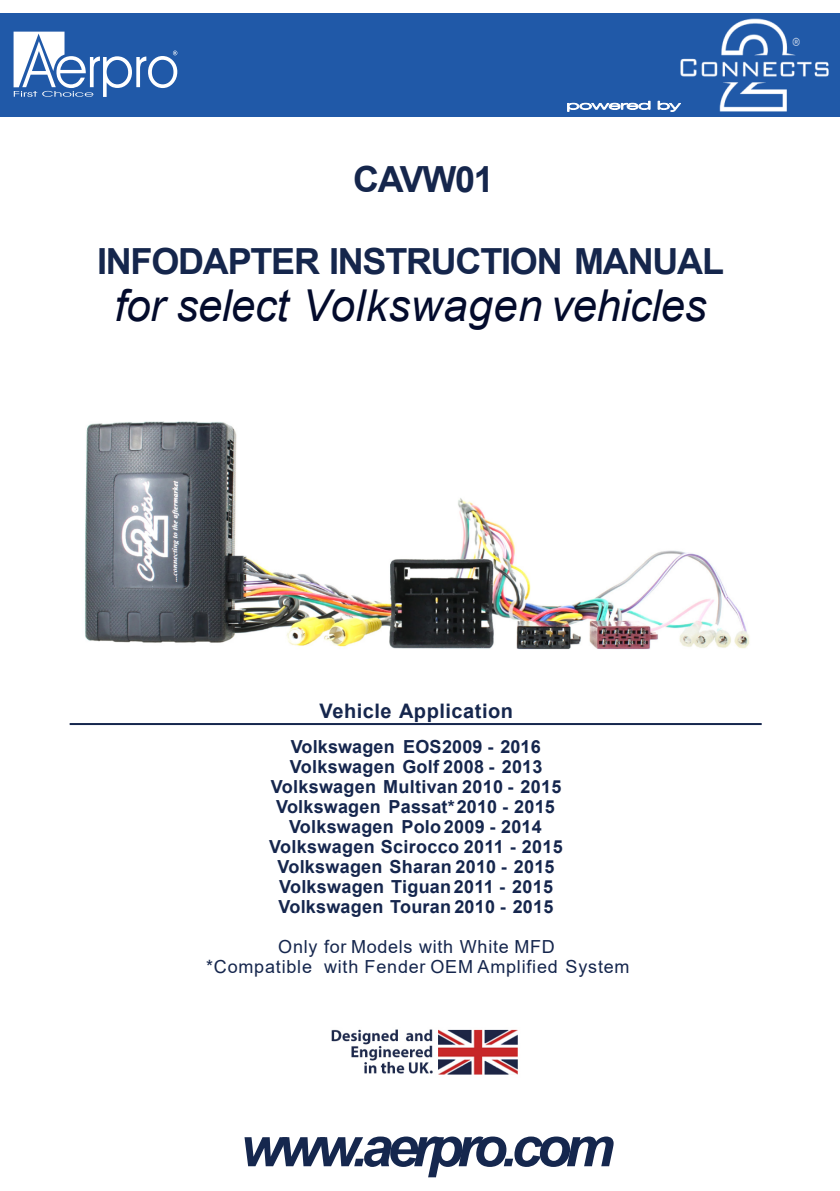
<style>
.page{position:relative;width:840px;height:1191px;background:#fff}
.page>*{position:absolute;margin:0;border:0;box-sizing:border-box;transform-origin:0 0}
.t1{font:italic 700 56px "Arial";letter-spacing:-.105em;color:#15274e}
.t2{font:italic 44px "Arial";letter-spacing:-.01em;color:#030b2c}
.t3{font:700 36px "Arial";letter-spacing:-.035em;color:#15264c}
.t4{font:700 20px "Arial";letter-spacing:.025em;color:#15264d}
.t5{font:700 18px/20px "Arial";letter-spacing:.015em;color:#15264d;text-align:center}
.t6{font:18px/20px "Arial";letter-spacing:.045em;color:#15264d;text-align:center}
</style>
<div class="page">
<img style="left:331px;top:1029px;width:187px;height:46px">
<hr style="left:70px;top:723px;width:691px;height:2px;background:#15264d">
<img style="left:85px;top:421px;width:665px;height:228px">
<div style="left:0;top:13px;width:839px;height:104px;background:#2059a8"></div>
<svg style="left:14px;top:32px;width:163px;height:65px"></svg>
<svg style="left:567px;top:101px;width:83px;height:11px"></svg>
<svg style="left:657px;top:101px;width:23px;height:11px"></svg>
<img style="left:680px;top:19px;width:148px;height:93px">
<h3 class="t3" style="left:353px;top:166px;width:142px">CAVW01</h3>
<h3 class="t3" style="left:97px;top:248px;width:628px">INFODAPTER INSTRUCTION MANUAL</h3>
<h2 class="t2" style="left:115px;top:289px;width:593px">for select Volkswagen vehicles</h2>
<p class="t4" style="left:319px;top:704px;width:195px">Vehicle Application</p>
<p class="t5" style="left:269px;top:738px;width:295px">Volkswagen EOS 2009 - 2016<br>Volkswagen Golf 2008 - 2013<br>Volkswagen Multivan 2010 - 2015<br>Volkswagen Passat* 2010 - 2015<br>Volkswagen Polo 2009 - 2014<br>Volkswagen Scirocco 2011 - 2015<br>Volkswagen Sharan 2010 - 2015<br>Volkswagen Tiguan 2011 - 2015<br>Volkswagen Touran 2010 - 2015</p>
<p class="t6" style="left:206px;top:938px;width:425px">Only for Models with White MFD<br>*Compatible with Fender OEM Amplified System</p>
<h1 class="t1" style="left:240px;top:1125px;width:376px">www.aerpro.com</h1>
</div>
